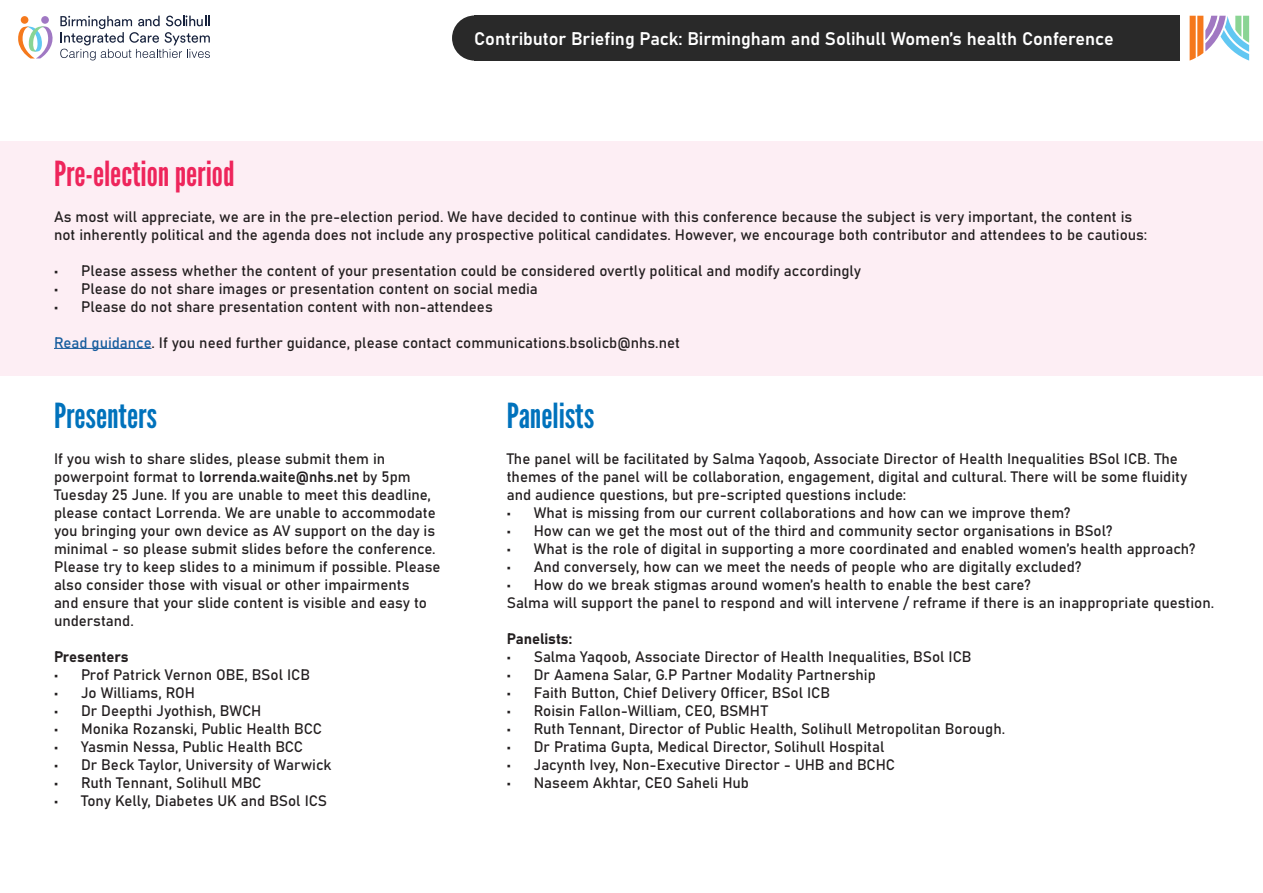
<style>
.page{position:relative;width:1263px;height:893px;background:#fff}
.page>*{position:absolute;margin:0;border:0;box-sizing:border-box;transform-origin:0 0}
.t1{font:34.5px "League Gothic";color:#0072bc}
.t2{font:34.5px "League Gothic";color:#ee255b}
.t3{font:18px "Bahnschrift";color:#fff}
.t4{font:15px/18px "Bahnschrift";color:#231f20}
.s1{color:#175d9e}
</style>
<div class="page">
<div style="left:0;top:141px;width:1263px;height:235px;background:#fdeef4"></div>
<hr style="left:54px;top:348px;width:97px;height:1px;background:#175d9e">
<div style="left:475px;top:15px;width:705px;height:46px;background:#292929"></div>
<svg style="left:1189px;top:16px;width:60px;height:45px"></svg>
<svg style="left:18px;top:16px;width:192px;height:44px"></svg>
<div style="left:452px;top:15px;width:45px;height:46px;background:#292929;border-radius:50%"></div>
<p class="t3" style="left:474px;top:25px;width:641px">Contributor Briefing Pack: Birmingham and Solihull Women’s health Conference</p>
<p class="t2" style="left:54px;top:153px;width:182px">Pre-election period</p>
<p class="t4" style="left:54px;top:206px;width:1095px">As most will appreciate, we are in the pre-election period. We have decided to continue with this conference because the subject is very important, the content is not inherently political and the agenda does not include any prospective political candidates. However, we encourage both contributor and attendees to be cautious:</p>
<p class="t4" style="left:54px;top:260px;width:809px">• Please assess whether the content of your presentation could be considered overtly political and modify accordingly</p>
<p class="t4" style="left:54px;top:278px;width:485px">• Please do not share images or presentation content on social media</p>
<p class="t4" style="left:54px;top:296px;width:440px">• Please do not share presentation content with non-attendees</p>
<p class="t4" style="left:54px;top:332px;width:627px"><span class="s1">Read guidance</span>. If you need further guidance, please contact communications.bsolicb@nhs.net</p>
<p class="t1" style="left:54px;top:395px;width:104px">Presenters</p>
<p class="t4" style="left:54px;top:449px;width:383px">If you wish to share slides, please submit them in powerpoint format to lorrenda.waite@nhs.net by 5pm Tuesday 25 June. If you are unable to meet this deadline, please contact Lorrenda. We are unable to accommodate you bringing your own device as AV support on the day is minimal - so please submit slides before the conference.</p>
<p class="t4" style="left:54px;top:557px;width:388px">Please try to keep slides to a minimum if possible. Please also consider those with visual or other impairments<br>and ensure that your slide content is visible and easy to understand.</p>
<p class="t4" style="left:54px;top:647px;width:76px">Presenters</p>
<p class="t4" style="left:54px;top:665px;width:258px">• Prof Patrick Vernon OBE, BSol ICB</p>
<p class="t4" style="left:54px;top:683px;width:142px">• Jo Williams, ROH</p>
<p class="t4" style="left:54px;top:701px;width:209px">• Dr Deepthi Jyothish, BWCH</p>
<p class="t4" style="left:54px;top:719px;width:269px">• Monika Rozanski, Public Health BCC</p>
<p class="t4" style="left:54px;top:737px;width:251px">• Yasmin Nessa, Public Health BCC</p>
<p class="t4" style="left:54px;top:755px;width:279px">• Dr Beck Taylor, University of Warwick</p>
<p class="t4" style="left:54px;top:773px;width:209px">• Ruth Tennant, Solihull MBC</p>
<p class="t4" style="left:54px;top:791px;width:275px">• Tony Kelly, Diabetes UK and BSol ICS</p>
<p class="t1" style="left:507px;top:395px;width:89px">Panelists</p>
<p class="t4" style="left:507px;top:449px;width:682px">The panel will be facilitated by Salma Yaqoob, Associate Director of Health Inequalities BSol ICB. The themes of the panel will be collaboration, engagement, digital and cultural. There will be some fluidity and audience questions, but pre-scripted questions include:</p>
<p class="t4" style="left:507px;top:503px;width:565px">• What is missing from our current collaborations and how can we improve them?</p>
<p class="t4" style="left:507px;top:521px;width:607px">• How can we get the most out of the third and community sector organisations in BSol?</p>
<p class="t4" style="left:507px;top:539px;width:690px">• What is the role of digital in supporting a more coordinated and enabled women’s health approach?</p>
<p class="t4" style="left:507px;top:557px;width:576px">• And conversely, how can we meet the needs of people who are digitally excluded?</p>
<p class="t4" style="left:507px;top:575px;width:526px">• How do we break stigmas around women’s health to enable the best care?</p>
<p class="t4" style="left:507px;top:593px;width:709px">Salma will support the panel to respond and will intervene / reframe if there is an inappropriate question.</p>
<p class="t4" style="left:507px;top:629px;width:67px">Panelists:</p>
<p class="t4" style="left:507px;top:647px;width:466px">• Salma Yaqoob, Associate Director of Health Inequalities, BSol ICB</p>
<p class="t4" style="left:507px;top:665px;width:371px">• Dr Aamena Salar, G.P Partner Modality Partnership</p>
<p class="t4" style="left:507px;top:683px;width:325px">• Faith Button, Chief Delivery Officer, BSol ICB</p>
<p class="t4" style="left:507px;top:701px;width:263px">• Roisin Fallon-William, CEO, BSMHT</p>
<p class="t4" style="left:507px;top:719px;width:500px">• Ruth Tennant, Director of Public Health, Solihull Metropolitan Borough.</p>
<p class="t4" style="left:507px;top:737px;width:379px">• Dr Pratima Gupta, Medical Director, Solihull Hospital</p>
<p class="t4" style="left:507px;top:755px;width:390px">• Jacynth Ivey, Non-Executive Director - UHB and BCHC</p>
<p class="t4" style="left:507px;top:773px;width:244px">• Naseem Akhtar, CEO Saheli Hub</p>
</div>
